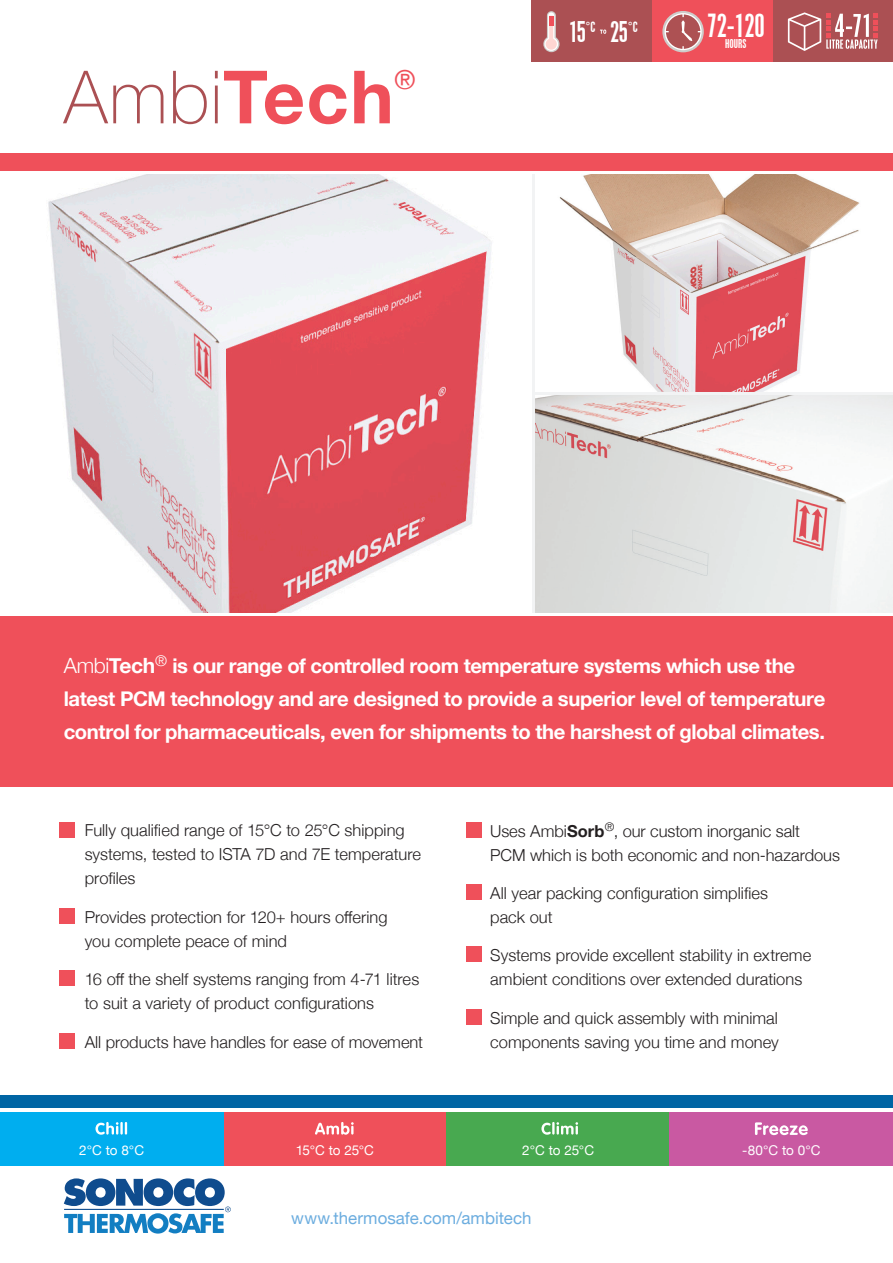
<style>
.page{position:relative;width:893px;height:1263px;background:#fff}
.page>*{position:absolute;margin:0;border:0;box-sizing:border-box;transform-origin:0 0}
.t1{font:100 73.5px "Helvetica Neue";color:#ab5053}
.t2{font:condensed 28.2px "Placard";color:#fff}
.t3{font:26.25px "Helvetica Neue";color:#ef505a}
.t4{font:condensed 25.35px "Placard";color:#fff}
.t5{font:700 20.25px/33px "Helvetica Neue";letter-spacing:-.02em;color:#fff}
.t6{font:16.8px "Helvetica Neue";letter-spacing:.005em;color:#6caddf}
.t7{font:300 16.5px/24px "Helvetica Neue";color:#231f20}
.t8{font:13.5px "Helvetica Neue";letter-spacing:-.005em;color:#fff}
.t9{font:condensed 10.8px "Placard";letter-spacing:.01em;color:#fff}
.s1{font-weight:700;color:#ef505a}
.s2{font-weight:300;font-size:21px}
.s3{font-size:21px}
.s4{font-weight:700}
</style>
<div class="page">
<div style="left:0;top:617px;width:893px;height:170px;background:#ef505a"></div>
<div style="left:0;top:153px;width:893px;height:17px;background:#ef505a"></div>
<img style="left:48px;top:174px;width:444px;height:438px">
<img style="left:536px;top:395px;width:357px;height:217px">
<img style="left:559px;top:174px;width:301px;height:217px">
<div style="left:0;top:1095px;width:893px;height:13px;background:#0065a4"></div>
<div style="left:223px;top:1112px;width:223px;height:53px;background:#ef505a"></div>
<svg style="left:315px;top:1122px;width:39px;height:13px"></svg>
<div style="left:446px;top:1112px;width:224px;height:53px;background:#48a950"></div>
<svg style="left:541px;top:1122px;width:37px;height:13px"></svg>
<div style="left:0;top:1112px;width:223px;height:53px;background:#00aeef"></div>
<svg style="left:95px;top:1122px;width:32px;height:13px"></svg>
<div style="left:670px;top:1112px;width:223px;height:53px;background:#c959a2"></div>
<svg style="left:755px;top:1122px;width:53px;height:13px"></svg>
<svg style="left:64px;top:1178px;width:167px;height:55px"></svg>
<div style="left:772px;top:0;width:121px;height:62px;background:#ab5053"></div>
<div style="left:652px;top:0;width:120px;height:62px;background:#ef505a"></div>
<div style="left:531px;top:0;width:121px;height:62px;background:#ab5053"></div>
<svg style="left:543px;top:11px;width:17px;height:41px"></svg>
<div style="left:665px;top:13px;width:36px;height:37px;background:#ad5153;border-radius:50%"></div>
<div style="left:664px;top:12px;width:38px;height:39px;border:2px solid #fff;border-radius:50%"></div>
<svg style="left:681px;top:14px;width:11px;height:35px"></svg>
<div style="left:662px;top:11px;width:42px;height:41px;border:2px solid #ceccca;border-radius:50%"></div>
<svg style="left:600px;top:30px;width:6px;height:4px"></svg>
<svg style="left:788px;top:12px;width:90px;height:39px"></svg>
<div style="left:59px;top:822px;width:16px;height:16px;background:#ef505a"></div>
<div style="left:466px;top:822px;width:15px;height:16px;background:#ef505a"></div>
<div style="left:59px;top:908px;width:16px;height:16px;background:#ef505a"></div>
<div style="left:466px;top:884px;width:15px;height:16px;background:#ef505a"></div>
<div style="left:59px;top:970px;width:16px;height:16px;background:#ef505a"></div>
<div style="left:466px;top:946px;width:15px;height:16px;background:#ef505a"></div>
<div style="left:466px;top:1008px;width:15px;height:16px;background:#ef505a"></div>
<div style="left:59px;top:1033px;width:16px;height:16px;background:#ef505a"></div>
<p class="t1" style="left:64px;top:41px;width:332px">Ambi<span class="s1">Tech</span></p>
<p class="t3" style="left:394px;top:61px;width:22px">®</p>
<p class="t4" style="left:569px;top:16px;width:28px">15<sup>°C</sup></p>
<p class="t2" style="left:707px;top:8px;width:59px">72-120</p>
<p class="t9" style="left:725px;top:37px;width:22px">HOURS</p>
<p class="t4" style="left:610px;top:16px;width:29px">25<sup>°C</sup></p>
<p class="t5" style="left:64px;top:650px;width:763px"><span class="s2">Ambi</span><span class="s3">Tech</span><sup>®</sup> is our range of controlled room temperature systems which use the latest PCM technology and are designed to provide a superior level of temperature control for pharmaceuticals, even for shipments to the harshest of global climates.</p>
<p class="t7" style="left:85px;top:817px;width:338px">Fully qualified range of 15°C to 25°C shipping systems, tested to ISTA 7D and 7E temperature profiles</p>
<p class="t7" style="left:85px;top:904px;width:304px">Provides protection for 120+ hours offering</p>
<p class="t7" style="left:85px;top:928px;width:204px">you complete peace of mind</p>
<p class="t7" style="left:85px;top:966px;width:336px">16 off the shelf systems ranging from 4-71 litres</p>
<p class="t7" style="left:85px;top:990px;width:291px">to suit a variety of product configurations</p>
<p class="t7" style="left:85px;top:1028px;width:340px">All products have handles for ease of movement</p>
<p class="t7" style="left:490px;top:817px;width:311px">Uses Ambi<span class="s4">Sorb</span><sup>®</sup>, our custom inorganic salt</p>
<p class="t7" style="left:490px;top:841px;width:351px">PCM which is both economic and non-hazardous</p>
<p class="t7" style="left:490px;top:880px;width:279px">All year packing configuration simplifies</p>
<p class="t7" style="left:490px;top:904px;width:64px">pack out</p>
<p class="t7" style="left:490px;top:942px;width:322px">Systems provide excellent stability in extreme</p>
<p class="t7" style="left:490px;top:966px;width:314px">ambient conditions over extended durations</p>
<p class="t7" style="left:490px;top:1005px;width:289px">Simple and quick assembly with minimal</p>
<p class="t7" style="left:490px;top:1029px;width:290px">components saving you time and money</p>
<p class="t8" style="left:79px;top:1140px;width:66px">2°C to 8°C</p>
<p class="t8" style="left:296px;top:1140px;width:80px">15°C to 25°C</p>
<p class="t8" style="left:522px;top:1140px;width:73px">2°C to 25°C</p>
<p class="t8" style="left:742px;top:1140px;width:80px">-80°C to 0°C</p>
<p class="t6" style="left:291px;top:1206px;width:242px">www.thermosafe.com/ambitech</p>
</div>
